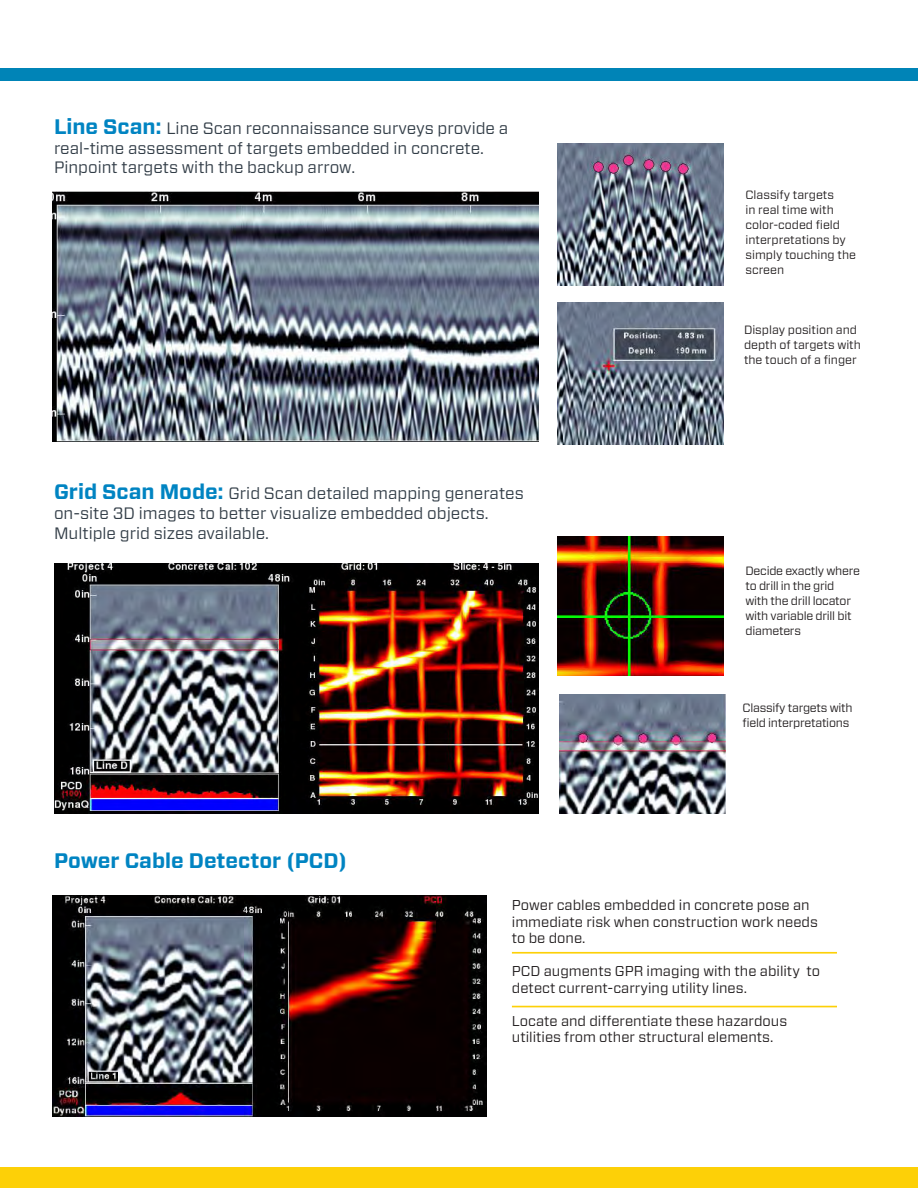
<style>
.page{position:relative;width:918px;height:1188px;background:#fff}
.page>*{position:absolute;margin:0;border:0;box-sizing:border-box;transform-origin:0 0}
.t1{font:700 21px "Forza";color:#0084c2}
.t2{font:16.5px/19.8px "Forza";color:#323d47}
.t3{font:14.25px/16.5px "Forza";color:#231f20}
.t4{font:12px/15px "Forza";letter-spacing:-.005em;color:#231f20}
.s1{font-weight:700;font-size:21px;color:#0084c2}
</style>
<div class="page">
<div style="left:0;top:1167px;width:918px;height:21px;background:#fdd007"></div>
<img style="left:52px;top:192px;width:486px;height:249px">
<img style="left:54px;top:564px;width:484px;height:250px">
<img style="left:559px;top:695px;width:166px;height:119px">
<img style="left:558px;top:303px;width:166px;height:141px">
<img style="left:52px;top:896px;width:435px;height:221px">
<img style="left:558px;top:536px;width:166px;height:140px">
<img style="left:558px;top:144px;width:165px;height:141px">
<div style="left:0;top:68px;width:918px;height:12px;background:#0084b7"></div>
<hr style="left:512px;top:952px;width:325px;height:2px;background:#fdd007">
<hr style="left:512px;top:1006px;width:325px;height:1px;background:#fdd007">
<h2 class="t2" style="left:54px;top:118px;width:456px"><span class="s1">Line Scan:</span> Line Scan reconnaissance surveys provide a real-time assessment of targets embedded in concrete.<br>Pinpoint targets with the backup arrow.</h2>
<h2 class="t2" style="left:54px;top:484px;width:471px"><span class="s1">Grid Scan Mode:</span> Grid Scan detailed mapping generates on-site 3D images to better visualize embedded objects.<br>Multiple grid sizes available.</h2>
<h1 class="t1" style="left:54px;top:847px;width:295px">Power Cable Detector (PCD)</h1>
<p class="t4" style="left:746px;top:187px;width:112px">Classify targets<br>in real time with color-coded field interpretations by simply touching the screen</p>
<p class="t4" style="left:744px;top:322px;width:118px">Display position and depth of targets with the touch of a finger</p>
<p class="t4" style="left:746px;top:564px;width:116px">Decide exactly where to drill in the grid with the drill locator with variable drill bit diameters</p>
<p class="t4" style="left:743px;top:700px;width:112px">Classify targets with field interpretations</p>
<p class="t3" style="left:512px;top:897px;width:308px">Power cables embedded in concrete pose an immediate risk when construction work needs to be done.</p>
<p class="t3" style="left:512px;top:963px;width:310px">PCD augments GPR imaging with the ability to detect current-carrying utility lines.</p>
<p class="t3" style="left:512px;top:1012px;width:277px">Locate and differentiate these hazardous utilities from other structural elements.</p>
</div>
